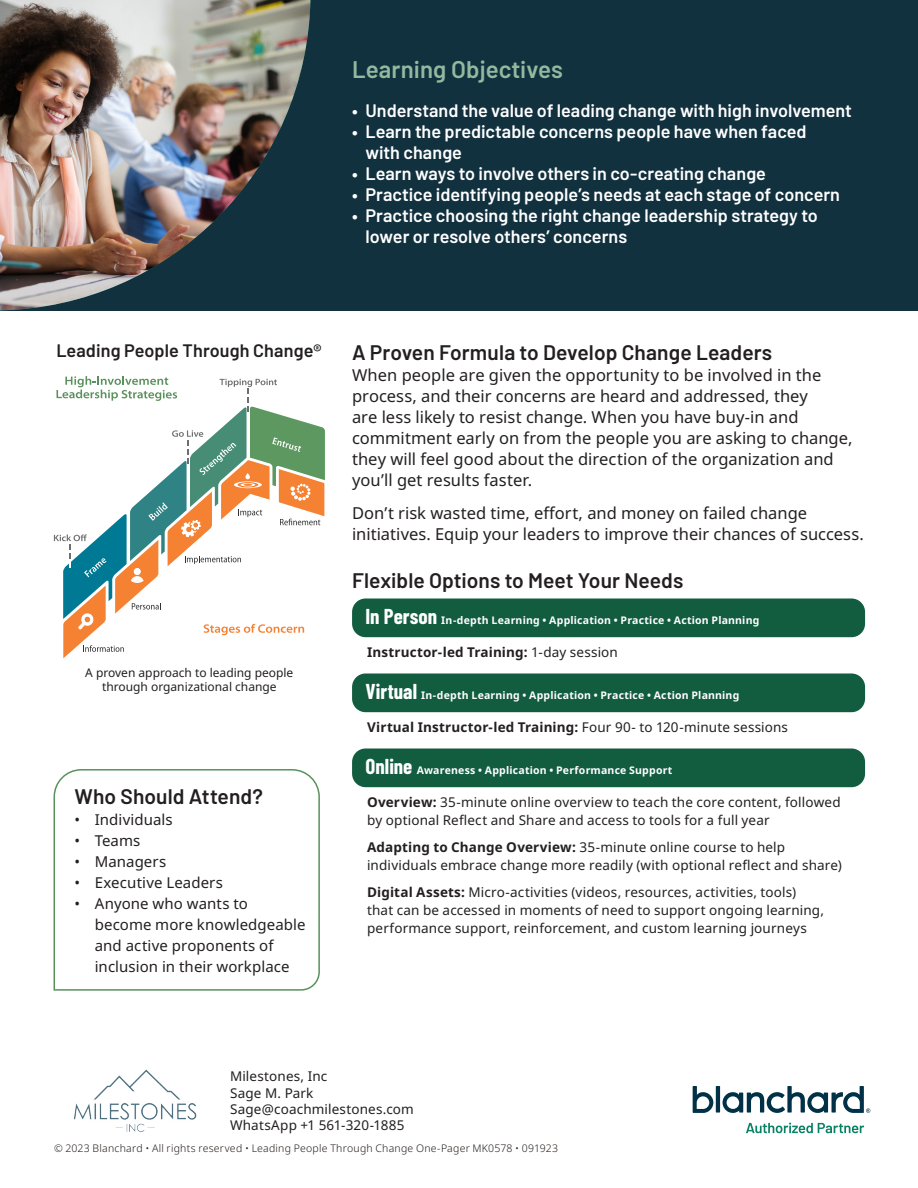
<style>
.page{position:relative;width:918px;height:1188px;background:#fff}
.page>*{position:absolute;margin:0;border:0;box-sizing:border-box;transform-origin:0 0}
.t1{font:600 24px "Barlow";color:#93ba9f}
.t2{font:600 21px "Barlow";letter-spacing:.005em;color:#231f20}
.t3{font:600 18px/21px "Barlow";color:#fff}
.t4{font:600 18px "Barlow";letter-spacing:.005em;color:#231f20}
.t5{font:16.5px/21px "Noto Sans";color:#231f20}
.t6{font:15px/21px "Noto Sans";letter-spacing:.005em;color:#231f20}
.Back_Page_Subheads{font:13.5px/18px "Noto Sans";letter-spacing:.01em;color:#231f20}
.t7{font:700 13.5px "Noto Sans";letter-spacing:.01em;color:#231f20}
.t8{font:500 13.5px "Barlow";letter-spacing:.02em;color:#12313f}
.t9{font:12px/14.4px "Noto Sans";color:#231f20;text-align:center}
.t10{font:700 10.5px "Noto Sans";letter-spacing:.02em;color:#fff}
.t11{font:300 10.5px "Noto Sans";letter-spacing:.02em;color:#241e1b}
.s1{font-family:"Barlow Condensed";font-size:21px}
.s2{font-weight:400}
.s3{font-weight:700}
</style>
<div class="page">
<div style="left:0;top:0;width:918px;height:310px;background:#12313f"></div>
<img style="left:0;top:0;width:310px;height:310px">
<div style="left:352px;top:598px;width:513px;height:39px;background:#125c40;border-radius:14px"></div>
<div style="left:352px;top:674px;width:513px;height:38px;background:#125c40;border-radius:14px"></div>
<div style="left:352px;top:748px;width:513px;height:39px;background:#125c40;border-radius:14px"></div>
<svg style="left:54px;top:376px;width:271px;height:282px"></svg>
<svg style="left:53px;top:769px;width:267px;height:222px"></svg>
<svg style="left:692px;top:1086px;width:21px;height:27px"></svg>
<hr style="left:716px;top:1086px;width:4px;height:27px;background:#003146">
<svg style="left:722px;top:1086px;width:148px;height:47px"></svg>
<img style="left:74px;top:1069px;width:123px;height:63px">
<p class="t1" style="left:352px;top:51px;width:212px">Learning Objectives</p>
<p class="t3" style="left:352px;top:99px;width:501px">• Understand the value of leading change with high involvement</p>
<p class="t3" style="left:366px;top:120px;width:443px;text-indent:-14px">• Learn the predictable concerns people have when faced with change</p>
<p class="t3" style="left:352px;top:162px;width:415px">• Learn ways to involve others in co-creating change</p>
<p class="t3" style="left:352px;top:183px;width:490px">• Practice identifying people’s needs at each stage of concern</p>
<p class="t3" style="left:366px;top:204px;width:454px;text-indent:-14px">• Practice choosing the right change leadership strategy to lower or resolve others’ concerns</p>
<p class="t4" style="left:56px;top:337px;width:267px">Leading People Through Change®</p>
<p class="t9" style="left:85px;top:666px;width:210px">A proven approach to leading people through organizational change</p>
<p class="t2" style="left:75px;top:781px;width:190px">Who Should Attend?</p>
<p class="t6" style="left:75px;top:809px;width:100px">• Individuals</p>
<p class="t6" style="left:75px;top:830px;width:67px">• Teams</p>
<p class="t6" style="left:75px;top:851px;width:93px">• Managers</p>
<p class="t6" style="left:75px;top:872px;width:150px">• Executive Leaders</p>
<p class="t6" style="left:95px;top:893px;width:212px;text-indent:-20px">• Anyone who wants to become more knowledgeable and active proponents of inclusion in their workplace</p>
<p class="t2" style="left:352px;top:337px;width:422px">A Proven Formula to Develop Change Leaders</p>
<p class="t5" style="left:352px;top:365px;width:502px">When people are given the opportunity to be involved in the process, and their concerns are heard and addressed, they<br>are less likely to resist change. When you have buy-in and commitment early on from the people you are asking to change, they will feel good about the direction of the organization and you’ll get results faster.</p>
<p class="t5" style="left:352px;top:503px;width:513px">Don’t risk wasted time, effort, and money on failed change initiatives. Equip your leaders to improve their chances of success.</p>
<p class="t2" style="left:352px;top:565px;width:333px">Flexible Options to Meet Your Needs</p>
<p class="t10" style="left:366px;top:614px;width:395px"><span class="s1">In Person</span> In-depth Learning • Application • Practice • Action Planning</p>
<p class="t7" style="left:367px;top:644px;width:252px">Instructor-led Training: <span class="s2">1-day session</span></p>
<p class="t10" style="left:366px;top:689px;width:375px"><span class="s1">Virtual</span> In-depth Learning • Application • Practice • Action Planning</p>
<p class="t7" style="left:367px;top:719px;width:423px">Virtual Instructor-led Training: <span class="s2">Four 90- to 120-minute sessions</span></p>
<p class="t10" style="left:366px;top:764px;width:308px"><span class="s1">Online</span> Awareness • Application • Performance Support</p>
<p class="Back_Page_Subheads" style="left:367px;top:793px;width:475px"><span class="s3">Overview:</span> 35-minute online overview to teach the core content, followed by optional Reflect and Share and access to tools for a full year</p>
<p class="Back_Page_Subheads" style="left:367px;top:838px;width:476px"><span class="s3">Adapting to Change Overview:</span> 35-minute online course to help individuals embrace change more readily (with optional reflect and share)</p>
<p class="Back_Page_Subheads" style="left:367px;top:883px;width:458px"><span class="s3">Digital Assets:</span> Micro-activities (videos, resources, activities, tools) that can be accessed in moments of need to support ongoing learning, performance support, reinforcement, and custom learning journeys</p>
<p class="Back_Page_Subheads" style="left:230px;top:1068px;width:99px">Milestones, Inc</p>
<p class="Back_Page_Subheads" style="left:230px;top:1084px;width:85px">Sage M. Park</p>
<p class="Back_Page_Subheads" style="left:230px;top:1100px;width:185px">Sage@coachmilestones.com</p>
<p class="Back_Page_Subheads" style="left:230px;top:1116px;width:176px">WhatsApp +1 561-320-1885</p>
<p class="t8" style="left:189px;top:1092px;width:93px">blanchard.com</p>
<p class="t11" style="left:54px;top:1142px;width:506px">© 2023 Blanchard • All rights reserved • Leading People Through Change One-Pager MK0578 • 091923</p>
</div>
